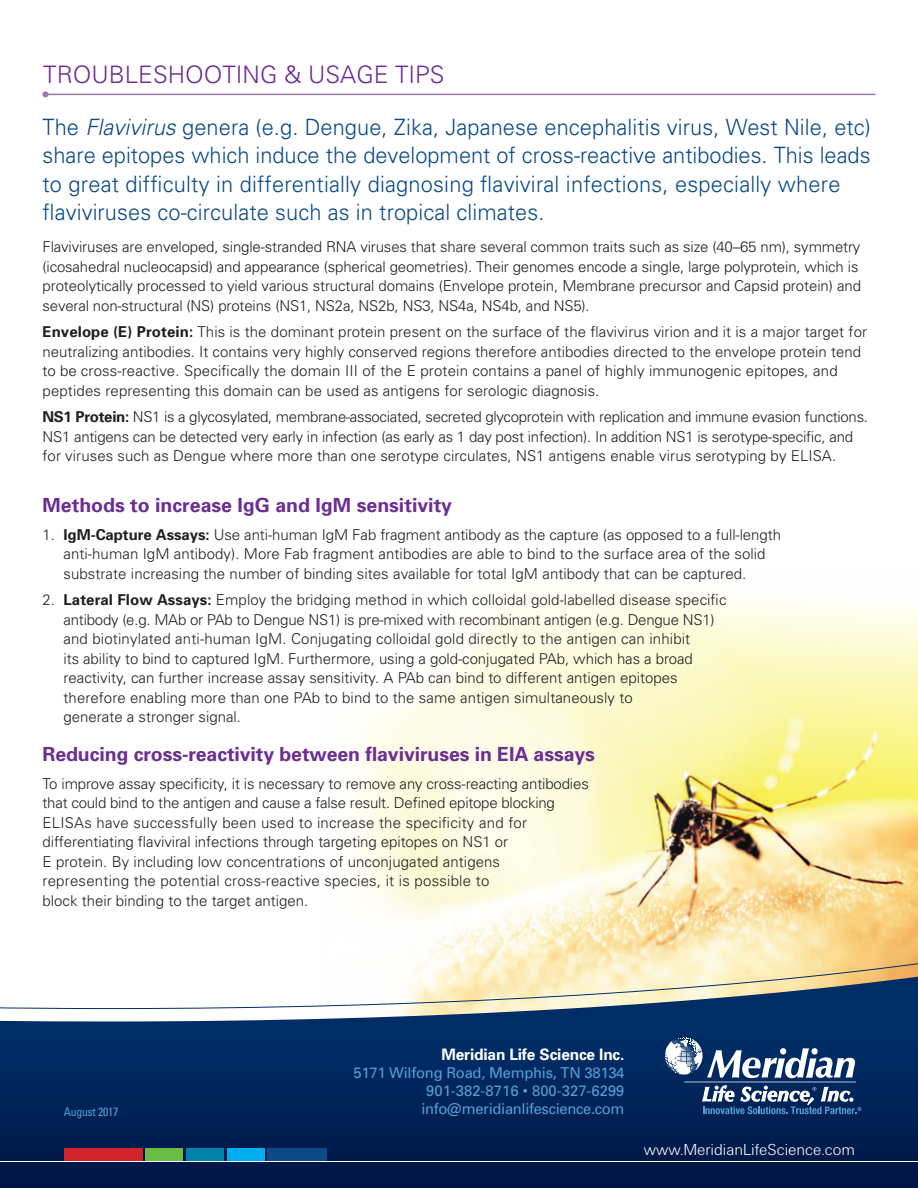
<style>
.page{position:relative;width:918px;height:1188px;background:#fff}
.page>*{position:absolute;margin:0;border:0;box-sizing:border-box;transform-origin:0 0}
.heading1{font:300 24.15px "Univers";color:#6d2e92}
.intro{font:300 22.5px/28.5px "Univers";letter-spacing:.005em;color:#0c4b87}
.sub_head_1{font:700 19.5px "Univers";letter-spacing:-.005em;color:#6d2e92}
.t1{font:16.5px "Univers Light DTC";color:#fff}
.t2{font:700 15.75px "Univers";letter-spacing:-.01em;color:#fff}
.body{font:300 15px/19.5px "Univers";color:#231f20}
.t3{font:15px/18px "Univers";letter-spacing:-.015em;color:#56a0d5;text-align:center}
.t4{font:condensed 12px "Univers";letter-spacing:-.02em;color:#56a0d5}
.s1{font-style:italic}
.s2{font-weight:700}
</style>
<div class="page">
<img style="left:357px;top:590px;width:561px;height:369px">
<svg style="left:0;top:1009px;width:918px;height:28px;fill:#002d66"></svg>
<div style="left:0;top:1037px;width:918px;height:151px;background:linear-gradient(to bottom,#002e68,#001442)"></div>
<div style="left:268px;top:1148px;width:59px;height:13px;background:#0e4a86"></div>
<div style="left:227px;top:1148px;width:38px;height:13px;background:#00aeef"></div>
<div style="left:186px;top:1148px;width:38px;height:13px;background:#0083ab"></div>
<div style="left:64px;top:1148px;width:78px;height:13px;background:#d1232a"></div>
<div style="left:145px;top:1148px;width:38px;height:13px;background:#69bd45"></div>
<hr style="left:0;top:1161px;width:918px;height:1px;background:#fff">
<svg style="left:0;top:959px;width:918px;height:50px"></svg>
<svg style="left:665px;top:1038px;width:196px;height:76px"></svg>
<hr style="left:46px;top:94px;width:829px;height:1px;background:#9976b4">
<svg style="left:43px;top:91px;width:6px;height:6px"></svg>
<p class="heading1" style="left:43px;top:60px;width:403px">TROUBLESHOOTING &amp; USAGE TIPS</p>
<p class="intro" style="left:43px;top:113px;width:830px">The <span class="s1">Flavivirus</span> genera (e.g. Dengue, Zika, Japanese encephalitis virus, West Nile, etc) share epitopes which induce the development of cross-reactive antibodies. This leads to great difficulty in differentially diagnosing flaviviral infections, especially where flaviviruses co-circulate such as in tropical climates.</p>
<p class="body" style="left:43px;top:237px;width:820px">Flaviviruses are enveloped, single-stranded RNA viruses that share several common traits such as size (40–65 nm), symmetry (icosahedral nucleocapsid) and appearance (spherical geometries). Their genomes encode a single, large polyprotein, which is proteolytically processed to yield various structural domains (Envelope protein, Membrane precursor and Capsid protein) and several non-structural (NS) proteins (NS1, NS2a, NS2b, NS3, NS4a, NS4b, and NS5).</p>
<p class="body" style="left:43px;top:322px;width:826px"><span class="s2">Envelope (E) Protein:</span> This is the dominant protein present on the surface of the flavivirus virion and it is a major target for neutralizing antibodies. It contains very highly conserved regions therefore antibodies directed to the envelope protein tend to be cross-reactive. Specifically the domain III of the E protein contains a panel of highly immunogenic epitopes, and peptides representing this domain can be used as antigens for serologic diagnosis.</p>
<p class="body" style="left:43px;top:407px;width:827px"><span class="s2">NS1 Protein:</span> NS1 is a glycosylated, membrane-associated, secreted glycoprotein with replication and immune evasion functions.<br>NS1 antigens can be detected very early in infection (as early as 1 day post infection). In addition NS1 is serotype-specific, and for viruses such as Dengue where more than one serotype circulates, NS1 antigens enable virus serotyping by ELISA.</p>
<p class="sub_head_1" style="left:43px;top:493px;width:411px">Methods to increase IgG and IgM sensitivity</p>
<p class="body" style="left:64px;top:524px;width:719px;text-indent:-21px">1. <span class="s2">IgM-Capture Assays:</span> Use anti-human IgM Fab fragment antibody as the capture (as opposed to a full-length anti-human IgM antibody). More Fab fragment antibodies are able to bind to the surface area of the solid substrate increasing the number of binding sites available for total IgM antibody that can be captured.</p>
<p class="body" style="left:64px;top:590px;width:665px;text-indent:-21px">2. <span class="s2">Lateral Flow Assays:</span> Employ the bridging method in which colloidal gold-labelled disease specific antibody (e.g. MAb or PAb to Dengue NS1) is pre-mixed with recombinant antigen (e.g. Dengue NS1) and biotinylated anti-human IgM. Conjugating colloidal gold directly to the antigen can inhibit<br>its ability to bind to captured IgM. Furthermore, using a gold-conjugated PAb, which has a broad reactivity, can further increase assay sensitivity. A PAb can bind to different antigen epitopes therefore enabling more than one PAb to bind to the same antigen simultaneously to<br>generate a stronger signal.</p>
<p class="sub_head_1" style="left:43px;top:742px;width:554px">Reducing cross-reactivity between flaviviruses in EIA assays</p>
<p class="body" style="left:43px;top:773px;width:548px">To improve assay specificity, it is necessary to remove any cross-reacting antibodies that could bind to the antigen and cause a false result. Defined epitope blocking ELISAs have successfully been used to increase the specificity and for differentiating flaviviral infections through targeting epitopes on NS1 or<br>E protein. By including low concentrations of unconjugated antigens representing the potential cross-reactive species, it is possible to<br>block their binding to the target antigen.</p>
<p class="t4" style="left:64px;top:1104px;width:56px">August 2017</p>
<p class="t2" style="left:441px;top:1045px;width:185px">Meridian Life Science Inc.</p>
<p class="t3" style="left:354px;top:1064px;width:272px">5171 Wilfong Road, Memphis, TN 38134</p>
<p class="t3" style="left:421px;top:1082px;width:205px">901-382-8716 • 800-327-6299 info@meridianlifescience.com</p>
<p class="t1" style="left:644px;top:1141px;width:213px">www.MeridianLifeScience.com</p>
</div>
